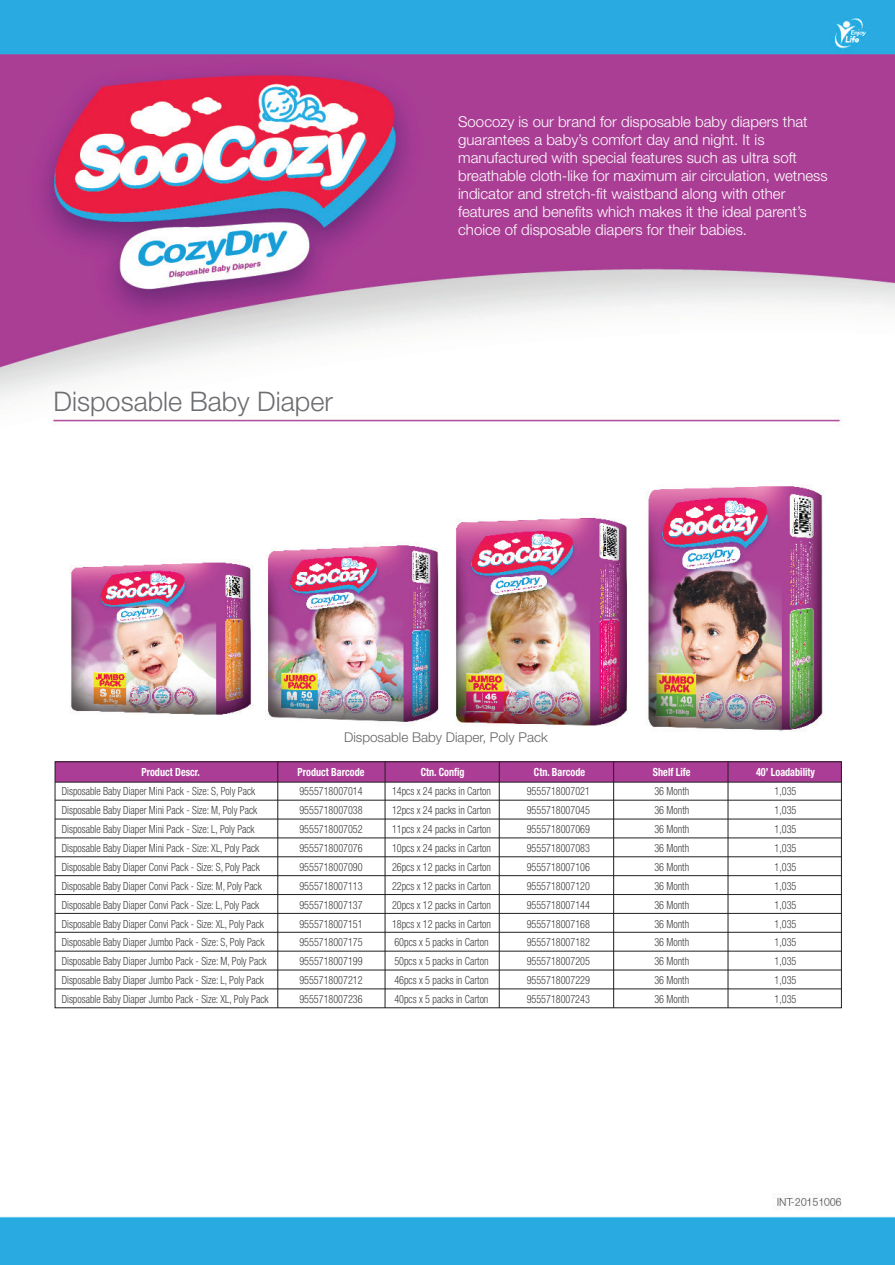
<style>
.page{position:relative;width:895px;height:1265px;background:#fff}
.page>*{position:absolute;margin:0;border:0;box-sizing:border-box;transform-origin:0 0}
.t1{font:300 27px "Helvetica Neue LT Std";color:#6c6d70}
.t2{font:300 15px/18px "Helvetica Neue LT Std";color:#fff}
.t3{font:300 13.5px "Helvetica Neue LT Std";color:#636366}
.t4{font:300 condensed 11.25px "Helvetica Neue LT Std";color:#3e3e3f;scale:.9 1}
.t5{font:700 condensed 11.25px "Helvetica Neue LT Std";color:#fff;scale:.9 1}
</style>
<div class="page">
<img style="left:0;top:0;width:894px;height:1264px">
<div style="left:55px;top:761px;width:786px;height:21px;background:#ab3d96"></div>
<div style="left:55px;top:761px;width:786px;height:247px;border:1px solid #231f20"></div>
<hr style="left:613px;top:761px;width:1px;height:246px;background:#231f20">
<hr style="left:727px;top:761px;width:1px;height:246px;background:#231f20">
<hr style="left:384px;top:761px;width:1px;height:246px;background:#231f20">
<hr style="left:499px;top:761px;width:1px;height:246px;background:#231f20">
<hr style="left:277px;top:761px;width:1px;height:246px;background:#231f20">
<hr style="left:55px;top:781px;width:786px;height:1px;background:#231f20">
<hr style="left:55px;top:799px;width:786px;height:1px;background:#231f20">
<hr style="left:55px;top:818px;width:786px;height:1px;background:#231f20">
<hr style="left:55px;top:837px;width:786px;height:1px;background:#231f20">
<hr style="left:55px;top:856px;width:786px;height:1px;background:#231f20">
<hr style="left:55px;top:875px;width:786px;height:1px;background:#231f20">
<hr style="left:55px;top:894px;width:786px;height:1px;background:#231f20">
<hr style="left:55px;top:913px;width:786px;height:1px;background:#231f20">
<hr style="left:55px;top:931px;width:786px;height:1px;background:#231f20">
<hr style="left:55px;top:950px;width:786px;height:1px;background:#231f20">
<hr style="left:55px;top:969px;width:786px;height:1px;background:#231f20">
<hr style="left:55px;top:988px;width:786px;height:1px;background:#231f20">
<h1 class="t1" style="left:54px;top:384px;width:281px">Disposable Baby Diaper</h1>
<p class="t2" style="left:458px;top:112px;width:371px">Soocozy is our brand for disposable baby diapers that guarantees a baby’s comfort day and night. It is manufactured with special features such as ultra soft breathable cloth-like for maximum air circulation, wetness indicator and stretch-fit waistband along with other features and benefits which makes it the ideal parent’s choice of disposable diapers for their babies.</p>
<p class="t3" style="left:344px;top:728px;width:205px">Disposable Baby Diaper, Poly Pack</p>
<p class="t5" style="left:141px;top:765px;width:66px">Product Descr.</p>
<p class="t5" style="left:297px;top:765px;width:76px">Product Barcode</p>
<p class="t5" style="left:421px;top:765px;width:50px">Ctn. Config</p>
<p class="t5" style="left:534px;top:765px;width:58px">Ctn. Barcode</p>
<p class="t5" style="left:653px;top:765px;width:43px">Shelf Life</p>
<p class="t5" style="left:756px;top:765px;width:67px">40’ Loadability</p>
<p class="t4" style="left:62px;top:784px;width:216px">Disposable Baby Diaper Mini Pack - Size: S, Poly Pack</p>
<p class="t4" style="left:299px;top:784px;width:72px">9555718007014</p>
<p class="t4" style="left:392px;top:784px;width:111px">14pcs x 24 packs in Carton</p>
<p class="t4" style="left:526px;top:784px;width:72px">9555718007021</p>
<p class="t4" style="left:654px;top:784px;width:40px">36 Month</p>
<p class="t4" style="left:774px;top:784px;width:26px">1,035</p>
<p class="t4" style="left:62px;top:803px;width:219px">Disposable Baby Diaper Mini Pack - Size: M, Poly Pack</p>
<p class="t4" style="left:299px;top:803px;width:72px">9555718007038</p>
<p class="t4" style="left:392px;top:803px;width:111px">12pcs x 24 packs in Carton</p>
<p class="t4" style="left:526px;top:803px;width:72px">9555718007045</p>
<p class="t4" style="left:654px;top:803px;width:40px">36 Month</p>
<p class="t4" style="left:774px;top:803px;width:26px">1,035</p>
<p class="t4" style="left:62px;top:822px;width:216px">Disposable Baby Diaper Mini Pack - Size: L, Poly Pack</p>
<p class="t4" style="left:299px;top:822px;width:72px">9555718007052</p>
<p class="t4" style="left:392px;top:822px;width:111px">11pcs x 24 packs in Carton</p>
<p class="t4" style="left:526px;top:822px;width:72px">9555718007069</p>
<p class="t4" style="left:654px;top:822px;width:40px">36 Month</p>
<p class="t4" style="left:774px;top:822px;width:26px">1,035</p>
<p class="t4" style="left:62px;top:841px;width:221px">Disposable Baby Diaper Mini Pack - Size: XL, Poly Pack</p>
<p class="t4" style="left:299px;top:841px;width:72px">9555718007076</p>
<p class="t4" style="left:392px;top:841px;width:111px">10pcs x 24 packs in Carton</p>
<p class="t4" style="left:526px;top:841px;width:72px">9555718007083</p>
<p class="t4" style="left:654px;top:841px;width:40px">36 Month</p>
<p class="t4" style="left:774px;top:841px;width:26px">1,035</p>
<p class="t4" style="left:62px;top:860px;width:221px">Disposable Baby Diaper Convi Pack - Size: S, Poly Pack</p>
<p class="t4" style="left:299px;top:860px;width:72px">9555718007090</p>
<p class="t4" style="left:392px;top:860px;width:111px">26pcs x 12 packs in Carton</p>
<p class="t4" style="left:526px;top:860px;width:72px">9555718007106</p>
<p class="t4" style="left:654px;top:860px;width:40px">36 Month</p>
<p class="t4" style="left:774px;top:860px;width:26px">1,035</p>
<p class="t4" style="left:62px;top:879px;width:224px">Disposable Baby Diaper Convi Pack - Size: M, Poly Pack</p>
<p class="t4" style="left:299px;top:879px;width:72px">9555718007113</p>
<p class="t4" style="left:392px;top:879px;width:111px">22pcs x 12 packs in Carton</p>
<p class="t4" style="left:526px;top:879px;width:72px">9555718007120</p>
<p class="t4" style="left:654px;top:879px;width:40px">36 Month</p>
<p class="t4" style="left:774px;top:879px;width:26px">1,035</p>
<p class="t4" style="left:62px;top:898px;width:221px">Disposable Baby Diaper Convi Pack - Size: L, Poly Pack</p>
<p class="t4" style="left:299px;top:898px;width:72px">9555718007137</p>
<p class="t4" style="left:392px;top:898px;width:111px">20pcs x 12 packs in Carton</p>
<p class="t4" style="left:526px;top:898px;width:72px">9555718007144</p>
<p class="t4" style="left:654px;top:898px;width:40px">36 Month</p>
<p class="t4" style="left:774px;top:898px;width:26px">1,035</p>
<p class="t4" style="left:62px;top:917px;width:226px">Disposable Baby Diaper Convi Pack - Size: XL, Poly Pack</p>
<p class="t4" style="left:299px;top:917px;width:72px">9555718007151</p>
<p class="t4" style="left:392px;top:917px;width:111px">18pcs x 12 packs in Carton</p>
<p class="t4" style="left:526px;top:917px;width:72px">9555718007168</p>
<p class="t4" style="left:654px;top:917px;width:40px">36 Month</p>
<p class="t4" style="left:774px;top:917px;width:26px">1,035</p>
<p class="t4" style="left:62px;top:936px;width:227px">Disposable Baby Diaper Jumbo Pack - Size: S, Poly Pack</p>
<p class="t4" style="left:299px;top:936px;width:72px">9555718007175</p>
<p class="t4" style="left:394px;top:936px;width:106px">60pcs x 5 packs in Carton</p>
<p class="t4" style="left:526px;top:936px;width:72px">9555718007182</p>
<p class="t4" style="left:654px;top:936px;width:40px">36 Month</p>
<p class="t4" style="left:774px;top:936px;width:26px">1,035</p>
<p class="t4" style="left:62px;top:954px;width:229px">Disposable Baby Diaper Jumbo Pack - Size: M, Poly Pack</p>
<p class="t4" style="left:299px;top:954px;width:72px">9555718007199</p>
<p class="t4" style="left:394px;top:954px;width:106px">50pcs x 5 packs in Carton</p>
<p class="t4" style="left:526px;top:954px;width:72px">9555718007205</p>
<p class="t4" style="left:654px;top:954px;width:40px">36 Month</p>
<p class="t4" style="left:774px;top:954px;width:26px">1,035</p>
<p class="t4" style="left:62px;top:973px;width:226px">Disposable Baby Diaper Jumbo Pack - Size: L, Poly Pack</p>
<p class="t4" style="left:299px;top:973px;width:72px">9555718007212</p>
<p class="t4" style="left:394px;top:973px;width:106px">46pcs x 5 packs in Carton</p>
<p class="t4" style="left:526px;top:973px;width:72px">9555718007229</p>
<p class="t4" style="left:654px;top:973px;width:40px">36 Month</p>
<p class="t4" style="left:774px;top:973px;width:26px">1,035</p>
<p class="t4" style="left:62px;top:992px;width:231px">Disposable Baby Diaper Jumbo Pack - Size: XL, Poly Pack</p>
<p class="t4" style="left:299px;top:992px;width:72px">9555718007236</p>
<p class="t4" style="left:394px;top:992px;width:106px">40pcs x 5 packs in Carton</p>
<p class="t4" style="left:526px;top:992px;width:72px">9555718007243</p>
<p class="t4" style="left:654px;top:992px;width:40px">36 Month</p>
<p class="t4" style="left:774px;top:992px;width:26px">1,035</p>
</div>
